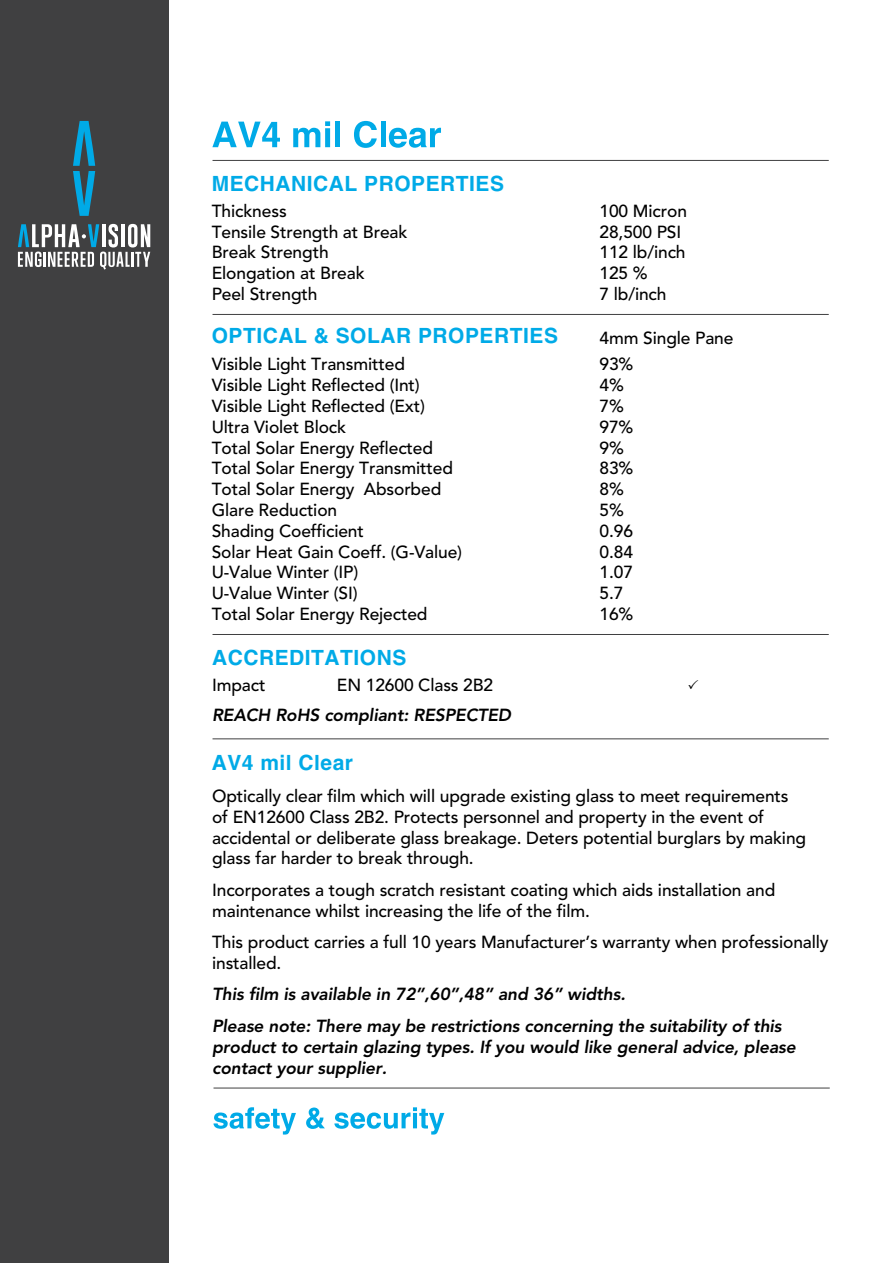
<style>
.page{position:relative;width:893px;height:1263px;background:#fff}
.page>*{position:absolute;margin:0;border:0;box-sizing:border-box;transform-origin:0 0}
.t1{font:700 21px "Helvetica";letter-spacing:.025em;color:#00aae7}
.t2{font:500 17.4px/20.9px "Avenir LT Std";letter-spacing:-.005em;color:#000}
.t3{font:italic 800 17.4px/31.3px "Avenir LT Std";letter-spacing:-.005em;color:#000}
</style>
<div class="page">
<div style="left:0;top:0;width:169px;height:1263px;background:#404041"></div>
<svg style="left:18px;top:224px;width:132px;height:46px"></svg>
<svg style="left:73px;top:121px;width:22px;height:95px"></svg>
<hr style="left:213px;top:160px;width:616px;height:1px;background:#404041">
<hr style="left:213px;top:314px;width:616px;height:1px;background:#404041">
<hr style="left:213px;top:634px;width:616px;height:1px;background:#404041">
<hr style="left:213px;top:738px;width:616px;height:1px;background:#404041">
<hr style="left:213px;top:1088px;width:617px;height:1px;background:#404041">
<svg style="left:213px;top:1107px;width:83px;height:27px"></svg>
<svg style="left:306px;top:1107px;width:19px;height:22px"></svg>
<svg style="left:334px;top:1107px;width:110px;height:27px"></svg>
<svg style="left:212px;top:122px;width:68px;height:25px"></svg>
<svg style="left:293px;top:121px;width:37px;height:26px"></svg>
<div style="left:335px;top:122px;width:5px;height:25px;background:#00aae7"></div>
<svg style="left:354px;top:121px;width:23px;height:27px"></svg>
<div style="left:381px;top:122px;width:5px;height:25px;background:#00aae7"></div>
<svg style="left:389px;top:128px;width:52px;height:20px"></svg>
<p class="t1" style="left:212px;top:171px;width:294px">MECHANICAL PROPERTIES</p>
<p class="t2" style="left:212px;top:201px;width:77px">Thickness</p>
<p class="t2" style="left:600px;top:201px;width:89px">100 Micron</p>
<p class="t2" style="left:212px;top:221px;width:197px">Tensile Strength at Break</p>
<p class="t2" style="left:600px;top:221px;width:83px">28,500 PSI</p>
<p class="t2" style="left:212px;top:242px;width:118px">Break Strength</p>
<p class="t2" style="left:600px;top:242px;width:88px">112 lb/inch</p>
<p class="t2" style="left:212px;top:263px;width:155px">Elongation at Break</p>
<p class="t2" style="left:600px;top:263px;width:50px">125 %</p>
<p class="t2" style="left:212px;top:284px;width:107px">Peel Strength</p>
<p class="t2" style="left:600px;top:284px;width:68px">7 lb/inch</p>
<p class="t1" style="left:212px;top:322px;width:348px">OPTICAL &amp; SOLAR PROPERTIES</p>
<p class="t2" style="left:600px;top:328px;width:135px">4mm Single Pane</p>
<p class="t2" style="left:212px;top:354px;width:195px">Visible Light Transmitted</p>
<p class="t2" style="left:600px;top:354px;width:35px">93%</p>
<p class="t2" style="left:212px;top:375px;width:209px">Visible Light Reflected (Int)</p>
<p class="t2" style="left:600px;top:375px;width:26px">4%</p>
<p class="t2" style="left:212px;top:396px;width:215px">Visible Light Reflected (Ext)</p>
<p class="t2" style="left:600px;top:396px;width:26px">7%</p>
<p class="t2" style="left:212px;top:417px;width:136px">Ultra Violet Block</p>
<p class="t2" style="left:600px;top:417px;width:35px">97%</p>
<p class="t2" style="left:212px;top:437px;width:223px">Total Solar Energy Reflected</p>
<p class="t2" style="left:600px;top:437px;width:26px">9%</p>
<p class="t2" style="left:212px;top:458px;width:243px">Total Solar Energy Transmitted</p>
<p class="t2" style="left:600px;top:458px;width:35px">83%</p>
<p class="t2" style="left:212px;top:479px;width:231px">Total Solar Energy Absorbed</p>
<p class="t2" style="left:600px;top:479px;width:26px">8%</p>
<p class="t2" style="left:212px;top:500px;width:127px">Glare Reduction</p>
<p class="t2" style="left:600px;top:500px;width:26px">5%</p>
<p class="t2" style="left:212px;top:521px;width:154px">Shading Coefficient</p>
<p class="t2" style="left:600px;top:521px;width:35px">0.96</p>
<p class="t2" style="left:212px;top:542px;width:252px">Solar Heat Gain Coeff. (G-Value)</p>
<p class="t2" style="left:600px;top:542px;width:35px">0.84</p>
<p class="t2" style="left:212px;top:562px;width:148px">U-Value Winter (IP)</p>
<p class="t2" style="left:600px;top:562px;width:35px">1.07</p>
<p class="t2" style="left:212px;top:583px;width:147px">U-Value Winter (SI)</p>
<p class="t2" style="left:600px;top:583px;width:25px">5.7</p>
<p class="t2" style="left:212px;top:604px;width:217px">Total Solar Energy Rejected</p>
<p class="t2" style="left:600px;top:604px;width:35px">16%</p>
<p class="t1" style="left:212px;top:645px;width:196px">ACCREDITATIONS</p>
<p class="t2" style="left:212px;top:675px;width:55px">Impact</p>
<p class="t2" style="left:337px;top:675px;width:158px">EN 12600 Class 2B2</p>
<p class="t3" style="left:212px;top:699px;width:301px">REACH RoHS compliant: RESPECTED</p>
<p class="t1" style="left:212px;top:749px;width:143px">AV4 mil Clear</p>
<p class="t2" style="left:212px;top:786px;width:596px">Optically clear film which will upgrade existing glass to meet requirements of EN12600 Class 2B2. Protects personnel and property in the event of accidental or deliberate glass breakage. Deters potential burglars by making glass far harder to break through.</p>
<p class="t2" style="left:212px;top:880px;width:565px">Incorporates a tough scratch resistant coating which aids installation and maintenance whilst increasing the life of the film.</p>
<p class="t2" style="left:212px;top:932px;width:618px">This product carries a full 10 years Manufacturer’s warranty when professionally installed.</p>
<p class="t3" style="left:212px;top:979px;width:571px">This film is available in 72”,60”,48” and 36” widths.<br>Please note: There may be restrictions concerning the suitability of this</p>
<p class="t3" style="left:212px;top:1036px;width:585px;line-height:20.9px">product to certain glazing types. If you would like general advice, please contact your supplier.</p>
</div>
